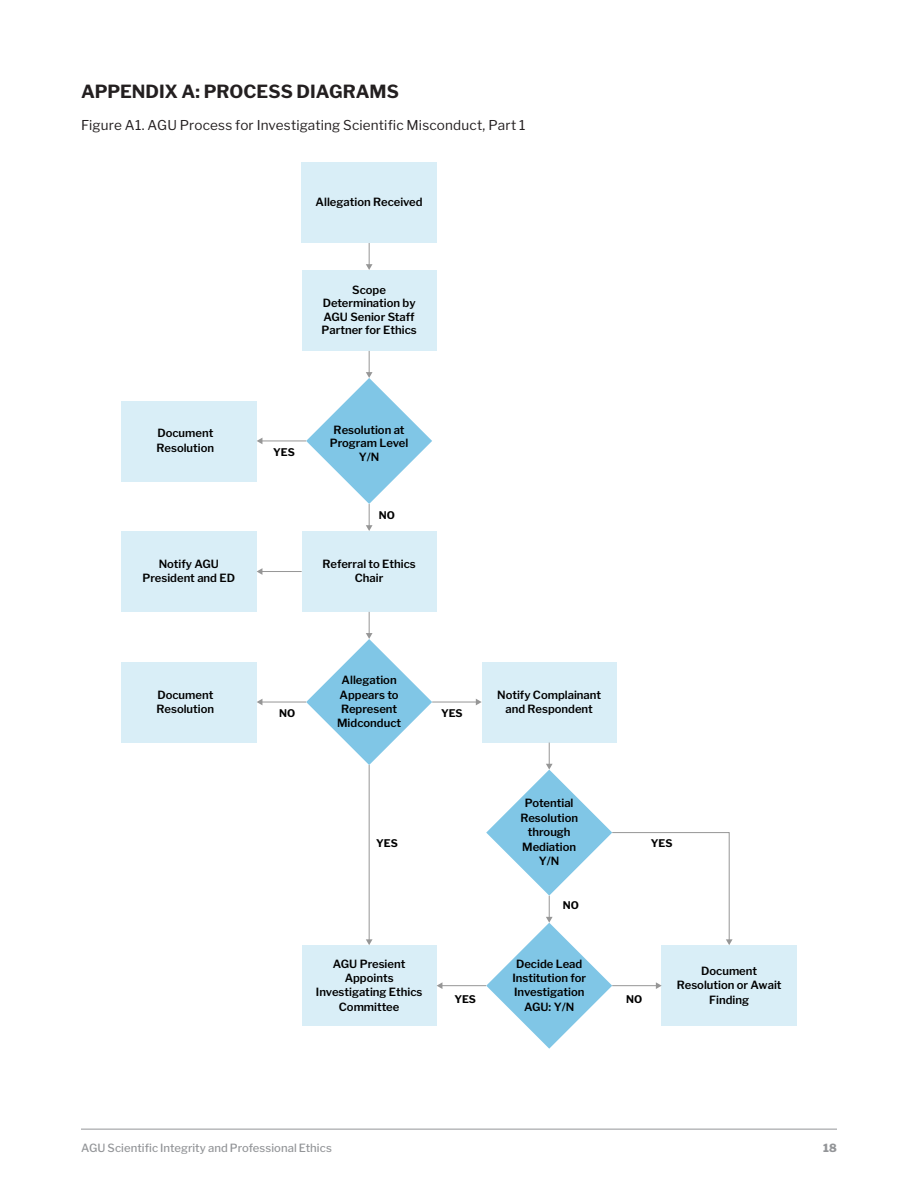
<style>
.page{position:relative;width:918px;height:1188px;background:#fff}
.page>*{position:absolute;margin:0;border:0;box-sizing:border-box;transform-origin:0 0}
.t1{font:700 18px "Libre Franklin";color:#231f20}
.Body_TEXT{font:13.5px "Libre Franklin";letter-spacing:.01em;color:#231f20}
.t2{font:600 11.25px/14.4px "Libre Franklin";color:#000;text-align:center}
.t3{font:500 11.25px "Libre Franklin";letter-spacing:.005em;color:#939598}
.t4{font:800 11.25px "Libre Franklin";color:#939598}
.t5{font:700 10.5px "Libre Franklin";color:#000}
</style>
<div class="page">
<hr style="left:81px;top:1129px;width:756px;height:1px;background:#939598">
<div style="left:302px;top:162px;width:135px;height:81px;background:#d9eef7"></div>
<div style="left:302px;top:270px;width:135px;height:81px;background:#d9eef7"></div>
<div style="left:302px;top:531px;width:135px;height:81px;background:#d9eef7"></div>
<div style="left:482px;top:662px;width:135px;height:81px;background:#d9eef7"></div>
<div style="left:302px;top:945px;width:135px;height:81px;background:#d9eef7"></div>
<div style="left:662px;top:945px;width:135px;height:81px;background:#d9eef7"></div>
<div style="left:121px;top:531px;width:135px;height:81px;background:#d9eef7"></div>
<div style="left:121px;top:401px;width:135px;height:81px;background:#d9eef7"></div>
<div style="left:121px;top:662px;width:135px;height:81px;background:#d9eef7"></div>
<svg style="left:366px;top:243px;width:7px;height:27px"></svg>
<svg style="left:306px;top:351px;width:126px;height:180px"></svg>
<svg style="left:306px;top:612px;width:126px;height:153px"></svg>
<hr style="left:369px;top:765px;width:1px;height:175px;background:#969696">
<svg style="left:366px;top:939px;width:7px;height:6px"></svg>
<hr style="left:261px;top:441px;width:45px;height:1px;background:#969696">
<svg style="left:257px;top:438px;width:5px;height:6px"></svg>
<hr style="left:261px;top:702px;width:45px;height:1px;background:#969696">
<svg style="left:257px;top:699px;width:5px;height:6px"></svg>
<hr style="left:441px;top:985px;width:45px;height:1px;background:#969696">
<svg style="left:437px;top:982px;width:5px;height:7px"></svg>
<hr style="left:261px;top:571px;width:41px;height:1px;background:#969696">
<svg style="left:257px;top:568px;width:5px;height:7px"></svg>
<hr style="left:432px;top:702px;width:45px;height:1px;background:#969696">
<svg style="left:476px;top:699px;width:6px;height:6px"></svg>
<svg style="left:486px;top:743px;width:247px;height:306px"></svg>
<h1 class="t1" style="left:81px;top:81px;width:319px">APPENDIX A: PROCESS DIAGRAMS</h1>
<p class="Body_TEXT" style="left:81px;top:117px;width:446px">Figure A1. AGU Process for Investigating Scientific Misconduct, Part 1</p>
<p class="t2" style="left:316px;top:195px;width:109px">Allegation Received</p>
<p class="t2" style="left:322px;top:283px;width:97px;line-height:13.5px">Scope<br>Determination by<br>AGU Senior Staff<br>Partner for Ethics</p>
<p class="t2" style="left:157px;top:426px;width:59px;text-align:left">Document<br>Resolution</p>
<p class="t5" style="left:273px;top:446px;width:23px">YES</p>
<p class="t2" style="left:330px;top:423px;width:80px;line-height:13.5px">Resolution at<br>Program Level<br>Y/N</p>
<p class="t5" style="left:379px;top:509px;width:18px">NO</p>
<p class="t2" style="left:143px;top:556px;width:94px">Notify AGU<br>President and ED</p>
<p class="t2" style="left:323px;top:556px;width:95px">Referral to Ethics<br>Chair</p>
<p class="t2" style="left:157px;top:687px;width:59px;text-align:left">Document<br>Resolution</p>
<p class="t5" style="left:279px;top:707px;width:18px">NO</p>
<p class="t2" style="left:337px;top:673px;width:66px">Allegation<br>Appears to<br>Represent<br>Midconduct</p>
<p class="t5" style="left:441px;top:707px;width:23px">YES</p>
<p class="t2" style="left:497px;top:687px;width:105px">Notify Complainant and Respondent</p>
<p class="t2" style="left:520px;top:796px;width:59px">Potential<br>Resolution through<br>Mediation<br>Y/N</p>
<p class="t5" style="left:376px;top:837px;width:23px">YES</p>
<p class="t5" style="left:651px;top:837px;width:23px">YES</p>
<p class="t5" style="left:563px;top:899px;width:18px">NO</p>
<p class="t2" style="left:316px;top:956px;width:108px">AGU Presient<br>Appoints<br>Investigating Ethics<br>Committee</p>
<p class="t5" style="left:454px;top:993px;width:23px">YES</p>
<p class="t2" style="left:512px;top:956px;width:75px">Decide Lead<br>Institution for<br>Investigation<br>AGU: Y/N</p>
<p class="t5" style="left:626px;top:993px;width:18px">NO</p>
<p class="t2" style="left:677px;top:964px;width:106px">Document<br>Resolution or Await<br>Finding</p>
<p class="t3" style="left:81px;top:1141px;width:253px">AGU Scientific Integrity and Professional Ethics</p>
<p class="t4" style="left:823px;top:1141px;width:15px">18</p>
</div>
